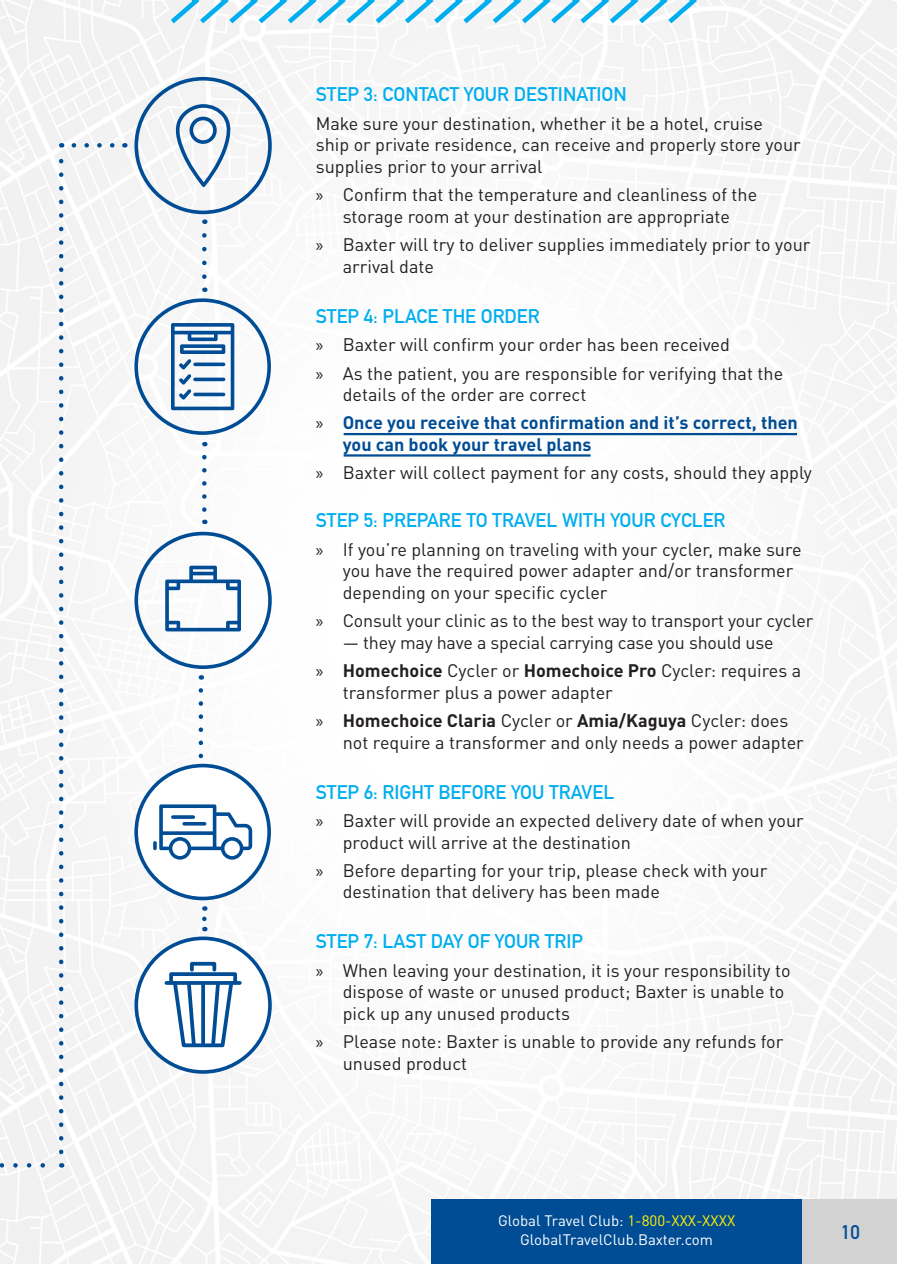
<style>
.page{position:relative;width:897px;height:1264px;background:#fff}
.page>*{position:absolute;margin:0;border:0;box-sizing:border-box;transform-origin:0 0}
.DIN_WHITE_12PT{font:700 19.5px "DIN Alternate";color:#00aeef}
.Page{font:700 19.5px "DIN Alternate";color:#014d95}
.DIN_WHITE_12PT-2{font:18px/21.6px "DIN Pro";color:#231f20}
.t1{font:700 18px/21.6px "DIN Pro";color:#014d95}
.t2{font:17.85px "DIN Pro";letter-spacing:-.01em;color:#231f20}
.med_Blue{font:15px "DIN Pro";color:#fff}
.s1{font-family:"Myriad Pro"}
.s2{font-family:"Myriad Pro";font-weight:400;color:#231f20}
.s3{font-family:"Myriad Pro";font-size:18px}
.s4{font-weight:700}
.s5{color:#fff101}
</style>
<div class="page">
<img style="left:0;top:0;width:896px;height:1264px">
<svg style="left:134px;top:298px;width:137px;height:137px"></svg>
<svg style="left:134px;top:532px;width:138px;height:137px"></svg>
<svg style="left:74px;top:143px;width:44px;height:5px"></svg>
<svg style="left:0;top:1162px;width:54px;height:5px"></svg>
<svg style="left:59px;top:143px;width:4px;height:1009px"></svg>
<svg style="left:134px;top:77px;width:138px;height:147px"></svg>
<svg style="left:202px;top:235px;width:4px;height:57px"></svg>
<svg style="left:202px;top:457px;width:4px;height:67px"></svg>
<svg style="left:166px;top:0;width:534px;height:28px"></svg>
<svg style="left:134px;top:690px;width:137px;height:210px"></svg>
<hr style="left:343px;top:433px;width:454px;height:2px;background:#014d95">
<hr style="left:343px;top:454px;width:247px;height:2px;background:#014d95">
<svg style="left:134px;top:919px;width:138px;height:154px"></svg>
<div style="left:800px;top:1199px;width:96px;height:65px;background:#d2d2d3"></div>
<div style="left:431px;top:1199px;width:371px;height:65px;background:#014d95"></div>
<p class="DIN_WHITE_12PT" style="left:316px;top:80px;width:312px">STEP 3: CONTACT YOUR DESTINATION</p>
<p class="DIN_WHITE_12PT-2" style="left:316px;top:111px;width:486px">Make sure your destination, whether it be a hotel, cruise ship or private residence, can receive and properly store your supplies prior to your arrival</p>
<p class="DIN_WHITE_12PT-2" style="left:316px;top:183px;width:443px;text-align:center"><span class="s1">»</span> Confirm that the temperature and cleanliness of the storage room at your destination are appropriate</p>
<p class="DIN_WHITE_12PT-2" style="left:343px;top:233px;width:469px;text-indent:-27px"><span class="s1">»</span> Baxter will try to deliver supplies immediately prior to your arrival date</p>
<p class="DIN_WHITE_12PT" style="left:316px;top:301px;width:225px">STEP 4: PLACE THE ORDER</p>
<p class="DIN_WHITE_12PT-2" style="left:316px;top:333px;width:415px"><span class="s1">»</span> Baxter will confirm your order has been received</p>
<p class="DIN_WHITE_12PT-2" style="left:343px;top:361px;width:442px;text-indent:-27px"><span class="s1">»</span> As the patient, you are responsible for verifying that the details of the order are correct</p>
<p class="t1" style="left:343px;top:411px;width:456px;text-indent:-27px"><span class="s2">»</span> Once you receive that confirmation and it’s correct, then you can book your travel plans</p>
<p class="DIN_WHITE_12PT-2" style="left:316px;top:461px;width:497px"><span class="s1">»</span> Baxter will collect payment for any costs, should they apply</p>
<p class="DIN_WHITE_12PT" style="left:316px;top:505px;width:411px">STEP 5: PREPARE TO TRAVEL WITH YOUR CYCLER</p>
<p class="DIN_WHITE_12PT-2" style="left:343px;top:537px;width:460px;text-indent:-27px"><span class="s1">»</span> If you’re planning on traveling with your cycler, make sure you have the required power adapter and/or transformer depending on your specific cycler</p>
<p class="t2" style="left:316px;top:607px;width:499px"><span class="s3">»</span> Consult your clinic as to the best way to transport your cycler</p>
<p class="t2" style="left:343px;top:628px;width:432px">— they may have a special carrying case you should use</p>
<p class="DIN_WHITE_12PT-2" style="left:343px;top:658px;width:460px;text-indent:-27px"><span class="s1">»</span> <span class="s4">Homechoice</span> Cycler or <span class="s4">Homechoice Pro</span> Cycler: requires a transformer plus a power adapter</p>
<p class="DIN_WHITE_12PT-2" style="left:343px;top:708px;width:462px;text-indent:-27px"><span class="s1">»</span> <span class="s4">Homechoice Claria</span> Cycler or <span class="s4">Amia/Kaguya</span> Cycler: does not require a transformer and only needs a power adapter</p>
<p class="DIN_WHITE_12PT" style="left:316px;top:777px;width:300px">STEP 6: RIGHT BEFORE YOU TRAVEL</p>
<p class="DIN_WHITE_12PT-2" style="left:343px;top:808px;width:462px;text-indent:-27px"><span class="s1">»</span> Baxter will provide an expected delivery date of when your product will arrive at the destination</p>
<p class="DIN_WHITE_12PT-2" style="left:343px;top:858px;width:426px;text-indent:-27px"><span class="s1">»</span> Before departing for your trip, please check with your destination that delivery has been made</p>
<p class="DIN_WHITE_12PT" style="left:316px;top:926px;width:269px">STEP 7: LAST DAY OF YOUR TRIP</p>
<p class="DIN_WHITE_12PT-2" style="left:343px;top:958px;width:449px;text-indent:-27px"><span class="s1">»</span> When leaving your destination, it is your responsibility to dispose of waste or unused product; Baxter is unable to pick up any unused products</p>
<p class="DIN_WHITE_12PT-2" style="left:343px;top:1030px;width:442px;text-indent:-27px"><span class="s1">»</span> Please note: Baxter is unable to provide any refunds for unused product</p>
<p class="med_Blue" style="left:498px;top:1209px;width:239px">Global Travel Club: <span class="s5">1-800-XXX-XXXX</span></p>
<p class="med_Blue" style="left:520px;top:1228px;width:194px">GlobalTravelClub.Baxter.com</p>
<p class="Page" style="left:841px;top:1217px;width:20px">10</p>
</div>
